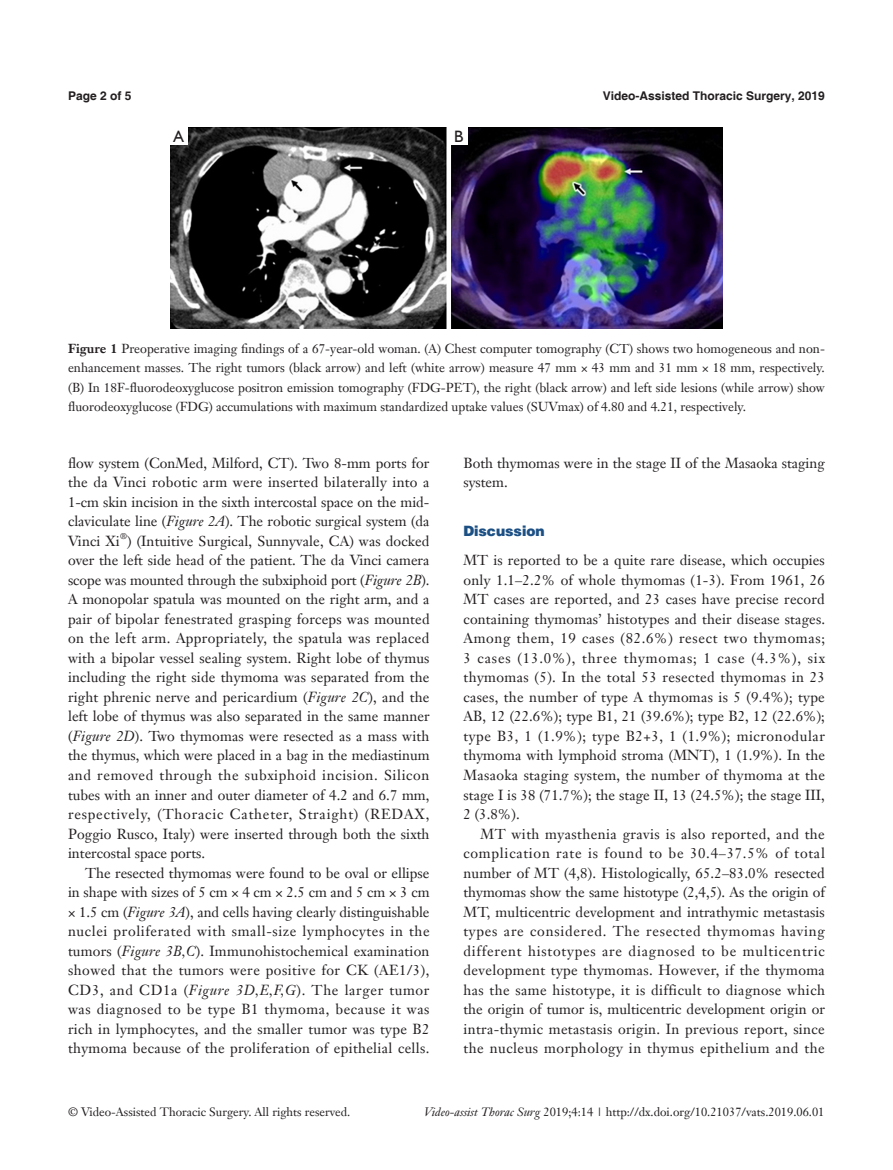
<style>
.page{position:relative;width:893px;height:1170px;background:#fff}
.page>*{position:absolute;margin:0;border:0;box-sizing:border-box;transform-origin:0 0}
.t1{font:16.5px "Humanist 521 BT";color:#231f20}
.t2{font:14.25px/19.5px "Janson Text LT";letter-spacing:.005em;color:#231f20;text-align:justify}
.一级标题-6_5{font:900 14.25px "Helvetica";color:#1c5085}
.t3{font:12.75px/19.5px "Janson Text LT";color:#231f20;text-align:justify}
.t4{font:12px "Janson Text LT";color:#231f20}
.t5{font:700 12px "Helvetica";color:#231f20}
.t6{font:8.25px "Janson Text LT";color:#231f20}
.s1{font-weight:700}
.s2{font-style:italic}
</style>
<div class="page">
<img style="left:170px;top:128px;width:553px;height:201px">
<div style="left:170px;top:128px;width:17px;height:17px;background:#fff"></div>
<div style="left:450px;top:128px;width:18px;height:17px;background:#fff"></div>
<p class="t5" style="left:68px;top:88px;width:65px">Page 2 of 5</p>
<p class="t5" style="left:603px;top:88px;width:224px">Video-Assisted Thoracic Surgery, 2019</p>
<p class="t1" style="left:174px;top:126px;width:12px">A</p>
<p class="t1" style="left:454px;top:126px;width:11px">B</p>
<p class="t3" style="left:68px;top:338px;width:758px"><span class="s1">Figure 1</span> Preoperative imaging findings of a 67-year-old woman. (A) Chest computer tomography (CT) shows two homogeneous and non&shy;enhancement masses. The right tumors (black arrow) and left (white arrow) measure 47 mm × 43 mm and 31 mm × 18 mm, respectively. (B) In 18F-fluorodeoxyglucose positron emission tomography (FDG-PET), the right (black arrow) and left side lesions (while arrow) show fluorodeoxyglucose (FDG) accumulations with maximum standardized uptake values (SUVmax) of 4.80 and 4.21, respectively.</p>
<p class="t2" style="left:68px;top:453px;width:363px">flow system (ConMed, Milford, CT). Two 8-mm ports for the da Vinci robotic arm were inserted bilaterally into a 1-cm skin incision in the sixth intercostal space on the mid&shy;claviculate line (<span class="s2">Figure 2A</span>). The robotic surgical system (da Vinci Xi</p>
<p class="t6" style="left:120px;top:531px;width:8px">®</p>
<p class="t2" style="left:68px;top:531px;width:363px;text-indent:59px">) (Intuitive Surgical, Sunnyvale, CA) was docked over the left side head of the patient. The da Vinci camera scope was mounted through the subxiphoid port (<span class="s2">Figure 2B</span>).<br>A monopolar spatula was mounted on the right arm, and a pair of bipolar fenestrated grasping forceps was mounted on the left arm. Appropriately, the spatula was replaced with a bipolar vessel sealing system. Right lobe of thymus including the right side thymoma was separated from the right phrenic nerve and pericardium (<span class="s2">Figure 2C</span>), and the left lobe of thymus was also separated in the same manner (<span class="s2">Figure 2D</span>). Two thymomas were resected as a mass with the thymus, which were placed in a bag in the mediastinum and removed through the subxiphoid incision. Silicon tubes with an inner and outer diameter of 4.2 and 6.7 mm, respectively, (Thoracic Catheter, Straight) (REDAX, Poggio Rusco, Italy) were inserted through both the sixth intercostal space ports.</p>
<p class="t2" style="left:68px;top:862px;width:363px;text-indent:17px">The resected thymomas were found to be oval or ellipse in shape with sizes of 5 cm × 4 cm × 2.5 cm and 5 cm × 3 cm × 1.5 cm (<span class="s2">Figure 3A</span>), and cells having clearly distinguishable nuclei proliferated with small-size lymphocytes in the tumors (<span class="s2">Figure 3B,C</span>). Immunohistochemical examination showed that the tumors were positive for CK (AE1/3), CD3, and CD1a (<span class="s2">Figure 3D,E,F,G</span>). The larger tumor was diagnosed to be type B1 thymoma, because it was rich in lymphocytes, and the smaller tumor was type B2 thymoma because of the proliferation of epithelial cells.</p>
<p class="t2" style="left:463px;top:453px;width:363px">Both thymomas were in the stage II of the Masaoka staging system.</p>
<p class="一级标题-6_5" style="left:463px;top:522px;width:83px">Discussion</p>
<p class="t2" style="left:463px;top:550px;width:363px">MT is reported to be a quite rare disease, which occupies only 1.1–2.2% of whole thymomas (1-3). From 1961, 26<br>MT cases are reported, and 23 cases have precise record containing thymomas’ histotypes and their disease stages.<br>Among them, 19 cases (82.6%) resect two thymomas; 3 cases (13.0%), three thymomas; 1 case (4.3%), six thymomas (5). In the total 53 resected thymomas in 23 cases, the number of type A thymomas is 5 (9.4%); type AB, 12 (22.6%); type B1, 21 (39.6%); type B2, 12 (22.6%); type B3, 1 (1.9%); type B2+3, 1 (1.9%); micronodular thymoma with lymphoid stroma (MNT), 1 (1.9%). In the Masaoka staging system, the number of thymoma at the stage I is 38 (71.7%); the stage II, 13 (24.5%); the stage III, 2 (3.8%).</p>
<p class="t2" style="left:463px;top:823px;width:363px;text-indent:17px">MT with myasthenia gravis is also reported, and the complication rate is found to be 30.4–37.5% of total number of MT (4,8). Histologically, 65.2–83.0% resected thymomas show the same histotype (2,4,5). As the origin of MT, multicentric development and intrathymic metastasis types are considered. The resected thymomas having different histotypes are diagnosed to be multicentric development type thymomas. However, if the thymoma has the same histotype, it is difficult to diagnose which the origin of tumor is, multicentric development origin or intra-thymic metastasis origin. In previous report, since the nucleus morphology in thymus epithelium and the</p>
<p class="t4" style="left:68px;top:1104px;width:284px">© Video-Assisted Thoracic Surgery. All rights reserved.</p>
<p class="t4" style="left:424px;top:1104px;width:402px"><span class="s2">Video-assist Thorac Surg</span> 2019;4:14 | http://dx.doi.org/10.21037/vats.2019.06.01</p>
</div>
